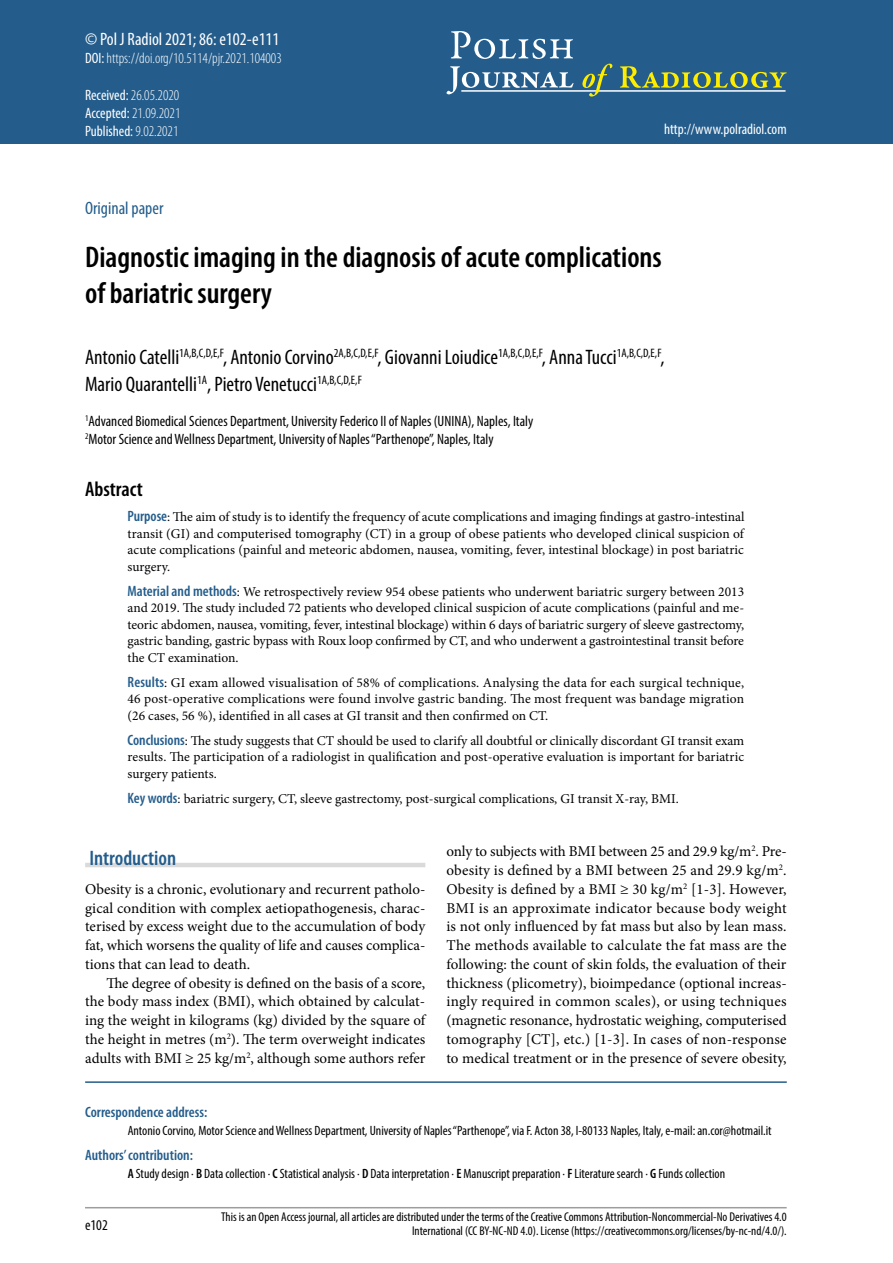
<style>
.page{position:relative;width:893px;height:1263px;background:#fff}
.page>*{position:absolute;margin:0;border:0;box-sizing:border-box;transform-origin:0 0}
.t1{font:600 condensed 30px/36px "Myriad Pro";color:#000}
.t2{font:condensed 21px/27px "Myriad Pro";color:#000}
.t3{font:600 condensed 21px "Myriad Pro";color:#245d8c}
.t4{font:600 condensed 21px "Myriad Pro";color:#000}
.t5{font:condensed 18px "Myriad Pro";color:#fff}
.t6{font:condensed 18px "Myriad Pro";color:#245d8c}
.t7{font:15px/18.8px "Minion Pro";color:#000;text-align:justify}
.t8{font:condensed 15px/18px "Myriad Pro";color:#000}
.t9{font:300 condensed 15px/18px "Myriad Pro";color:#fff;text-align:justify}
.t10{font:600 condensed 15px "Myriad Pro";color:#245d8c}
.t11{font:condensed 15px "Myriad Pro";color:#fff}
.t12{font:13.5px/16.5px "Minion Pro";color:#000;text-align:justify}
.t13{font:condensed 13.5px "Myriad Pro";color:#000}
.t14{font:condensed 12.75px/14.2px "Myriad Pro";color:#000;text-align:right}
.s1{font-weight:400}
.s2{font-family:"Myriad Pro";font-weight:600;font-stretch:condensed;font-size:15px;color:#245d8c}
.s3{font-weight:600}
</style>
<div class="page">
<hr style="left:85px;top:1207px;width:702px;height:1px;background:#9d9d9c">
<div style="left:0;top:0;width:893px;height:144px;background:#245d8c"></div>
<svg style="left:451px;top:31px;width:122px;height:28px"></svg>
<svg style="left:446px;top:66px;width:127px;height:28px"></svg>
<hr style="left:461px;top:90px;width:324px;height:2px;background:#fff">
<svg style="left:582px;top:64px;width:30px;height:33px"></svg>
<svg style="left:620px;top:66px;width:167px;height:22px"></svg>
<hr style="left:85px;top:1081px;width:702px;height:2px;background:#245d8c">
<hr style="left:85px;top:863px;width:340px;height:4px;background:#dadada">
<h3 class="t5" style="left:85px;top:28px;width:196px">© Pol J Radiol 2021; 86: e102-e111</h3>
<p class="t9" style="left:85px;top:48px;width:198px"><span class="s1">DOI:</span> https://doi.org/10.5114/pjr.2021.104003</p>
<p class="t9" style="left:85px;top:86px;width:97px"><span class="s1">Received:</span> 26.05.2020<br><span class="s1">Accepted:</span> 21.09.2021<br><span class="s1">Published:</span> 9.02.2021</p>
<p class="t11" style="left:664px;top:120px;width:124px">http://www.polradiol.com</p>
<h3 class="t6" style="left:85px;top:197px;width:80px">Original paper</h3>
<h1 class="t1" style="left:85px;top:238px;width:578px">Diagnostic imaging in the diagnosis of acute complications of bariatric surgery</h1>
<h2 class="t2" style="left:85px;top:343px;width:581px">Antonio Catelli<sup>1A,B,C,D,E,F</sup>, Antonio Corvino<sup>2A,B,C,D,E,F</sup>, Giovanni Loiudice<sup>1A,B,C,D,E,F</sup>, Anna Tucci<sup>1A,B,C,D,E,F</sup>,<br>Mario Quarantelli<sup>1A</sup>, Pietro Venetucci<sup>1A,B,C,D,E,F</sup></h2>
<p class="t8" style="left:85px;top:411px;width:450px"><sup>1</sup>Advanced Biomedical Sciences Department, University Federico II of Naples (UNINA), Naples, Italy<br><sup>2</sup>Motor Science and Wellness Department, University of Naples “Parthenope”, Naples, Italy</p>
<h2 class="t4" style="left:85px;top:476px;width:59px">Abstract</h2>
<p class="t12" style="left:128px;top:509px;width:618px"><span class="s2">Purpose</span>: The aim of study is to identify the frequency of acute complications and imaging findings at gastro-intestinal transit (GI) and computerised tomography (CT) in a group of obese patients who developed clinical suspicion of acute complications (painful and meteoric abdomen, nausea, vomiting, fever, intestinal blockage) in post bariatric surgery.</p>
<p class="t12" style="left:128px;top:583px;width:618px"><span class="s2">Material and methods</span>: We retrospectively review 954 obese patients who underwent bariatric surgery between 2013 and 2019. The study included 72 patients who developed clinical suspicion of acute complications (painful and me&shy;teoric abdomen, nausea, vomiting, fever, intestinal blockage) within 6 days of bariatric surgery of sleeve gastrectomy, gastric banding, gastric bypass with Roux loop confirmed by CT, and who underwent a gastrointestinal transit before the CT examination.</p>
<p class="t12" style="left:128px;top:674px;width:618px"><span class="s2">Results</span>: GI exam allowed visualisation of 58% of complications. Analysing the data for each surgical technique, 46 post-operative complications were found involve gastric banding. The most frequent was bandage migration (26 cases, 56 %), identified in all cases at GI transit and then confirmed on CT.</p>
<p class="t12" style="left:128px;top:732px;width:618px"><span class="s2">Conclusions</span>: The study suggests that CT should be used to clarify all doubtful or clinically discordant GI transit exam results. The participation of a radiologist in qualification and post-operative evaluation is important for bariatric surgery patients.</p>
<p class="t12" style="left:128px;top:790px;width:553px"><span class="s2">Key words</span>: bariatric surgery, CT, sleeve gastrectomy, post-surgical complications, GI transit X-ray, BMI.</p>
<h2 class="t3" style="left:89px;top:845px;width:88px">Introduction</h2>
<p class="t7" style="left:85px;top:880px;width:342px">Obesity is a chronic, evolutionary and recurrent patholo&shy;gical condition with complex aetiopathogenesis, charac&shy;terised by excess weight due to the accumulation of body fat, which worsens the quality of life and causes complica&shy;tions that can lead to death.</p>
<p class="t7" style="left:85px;top:973px;width:342px;text-indent:21px">The degree of obesity is defined on the basis of a score, the body mass index (BMI), which obtained by calculat&shy;ing the weight in kilograms (kg) divided by the square of the height in metres (m<sup>2</sup>). The term overweight indicates adults with BMI ≥ 25 kg/m<sup>2</sup>, although some authors refer</p>
<p class="t7" style="left:446px;top:842px;width:342px">only to subjects with BMI between 25 and 29.9 kg/m<sup>2</sup>. Pre&shy;obesity is defined by a BMI between 25 and 29.9 kg/m<sup>2</sup>.<br>Obesity is defined by a BMI ≥ 30 kg/m<sup>2</sup> [1-3]. However, BMI is an approximate indicator because body weight is not only influenced by fat mass but also by lean mass.<br>The methods available to calculate the fat mass are the following: the count of skin folds, the evaluation of their thickness (plicometry), bioimpedance (optional increas&shy;ingly required in common scales), or using techniques (magnetic resonance, hydrostatic weighing, computerised tomography [CT], etc.) [1-3]. In cases of non-response to medical treatment or in the presence of severe obesity,</p>
<p class="t10" style="left:85px;top:1103px;width:124px">Correspondence address:</p>
<p class="t13" style="left:128px;top:1122px;width:645px">Antonio Corvino, Motor Science and Wellness Department, University of Naples “Parthenope”, via F. Acton 38, I-80133 Naples, Italy, e-mail: an.cor@hotmail.it</p>
<p class="t10" style="left:85px;top:1146px;width:109px">Authors’ contribution:</p>
<p class="t13" style="left:128px;top:1165px;width:599px"><span class="s3">A</span> Study design ∙ <span class="s3">B</span> Data collection ∙ <span class="s3">C</span> Statistical analysis ∙ <span class="s3">D</span> Data interpretation ∙ <span class="s3">E</span> Manuscript preparation ∙ <span class="s3">F</span> Literature search ∙ <span class="s3">G</span> Funds collection</p>
<p class="t8" style="left:85px;top:1216px;width:24px">e102</p>
<p class="t14" style="left:221px;top:1209px;width:567px">This is an Open Access journal, all articles are distributed under the terms of the Creative Commons Attribution-Noncommercial-No Derivatives 4.0<br>International (CC BY-NC-ND 4.0). License (https://creativecommons.org/licenses/by-nc-nd/4.0/).</p>
</div>
